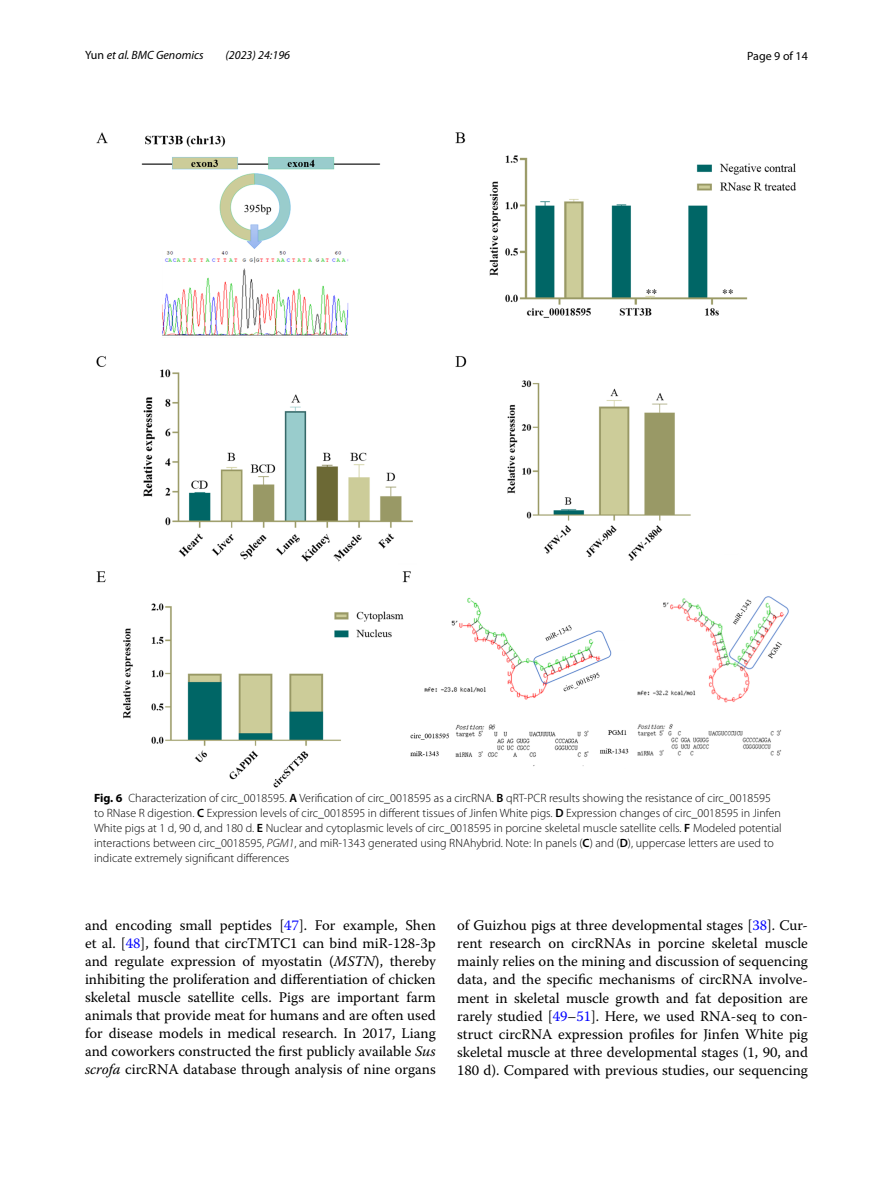
<style>
.page{position:relative;width:893px;height:1187px;background:#fff}
.page>*{position:absolute;margin:0;border:0;box-sizing:border-box;transform-origin:0 0}
.t1{font:14.7px/18px "Warnock Pro";color:#000;text-align:justify}
.t2{font:300 12px/15px "Myriad Pro";color:#000}
.t3{font:italic 12px "Myriad Pro";color:#000}
.t4{font:12px "Myriad Pro";color:#000}
.s1{font-style:normal}
.s2{font-weight:700}
.s3{font-weight:600}
.s4{font-style:italic}
.s5{color:#00f}
</style>
<div class="page">
<img style="left:96px;top:133px;width:700px;height:654px">
<p class="t3" style="left:85px;top:48px;width:120px"><span class="s1">Yun</span> et al. BMC Genomics</p>
<p class="t3" style="left:226px;top:48px;width:66px">(2023) 24:196</p>
<p class="t4" style="left:747px;top:48px;width:62px">Page 9 of 14</p>
<p class="t2" style="left:94px;top:791px;width:689px"><span class="s2">Fig. 6</span> Characterization of circ_0018595. <span class="s3">A</span> Verification of circ_0018595 as a circRNA. <span class="s3">B</span> qRT-PCR results showing the resistance of circ_0018595 to RNase R digestion. <span class="s3">C</span> Expression levels of circ_0018595 in different tissues of Jinfen White pigs. <span class="s3">D</span> Expression changes of circ_0018595 in Jinfen White pigs at 1 d, 90 d, and 180 d. <span class="s3">E</span> Nuclear and cytoplasmic levels of circ_0018595 in porcine skeletal muscle satellite cells. <span class="s3">F</span> Modeled potential interactions between circ_0018595, <span class="s4">PGM1</span>, and miR-1343 generated using RNAhybrid. Note: In panels (<span class="s3">C</span>) and (<span class="s3">D</span>), uppercase letters are used to indicate extremely significant differences</p>
<p class="t1" style="left:85px;top:916px;width:352px">and encoding small peptides [<span class="s5">47</span>]. For example, Shen et al. [<span class="s5">48</span>], found that circTMTC1 can bind miR-128-3p and regulate expression of myostatin (<span class="s4">MSTN</span>), thereby inhibiting the proliferation and differentiation of chicken skeletal muscle satellite cells. Pigs are important farm animals that provide meat for humans and are often used for disease models in medical research. In 2017, Liang and coworkers constructed the first publicly available <span class="s4">Sus scrofa</span> circRNA database through analysis of nine organs</p>
<p class="t1" style="left:457px;top:916px;width:352px">of Guizhou pigs at three developmental stages [<span class="s5">38</span>]. Cur&shy;rent research on circRNAs in porcine skeletal muscle mainly relies on the mining and discussion of sequencing data, and the specific mechanisms of circRNA involve&shy;ment in skeletal muscle growth and fat deposition are rarely studied [<span class="s5">49</span>–<span class="s5">51</span>]. Here, we used RNA-seq to con&shy;struct circRNA expression profiles for Jinfen White pig skeletal muscle at three developmental stages (1, 90, and 180 d). Compared with previous studies, our sequencing</p>
</div>
